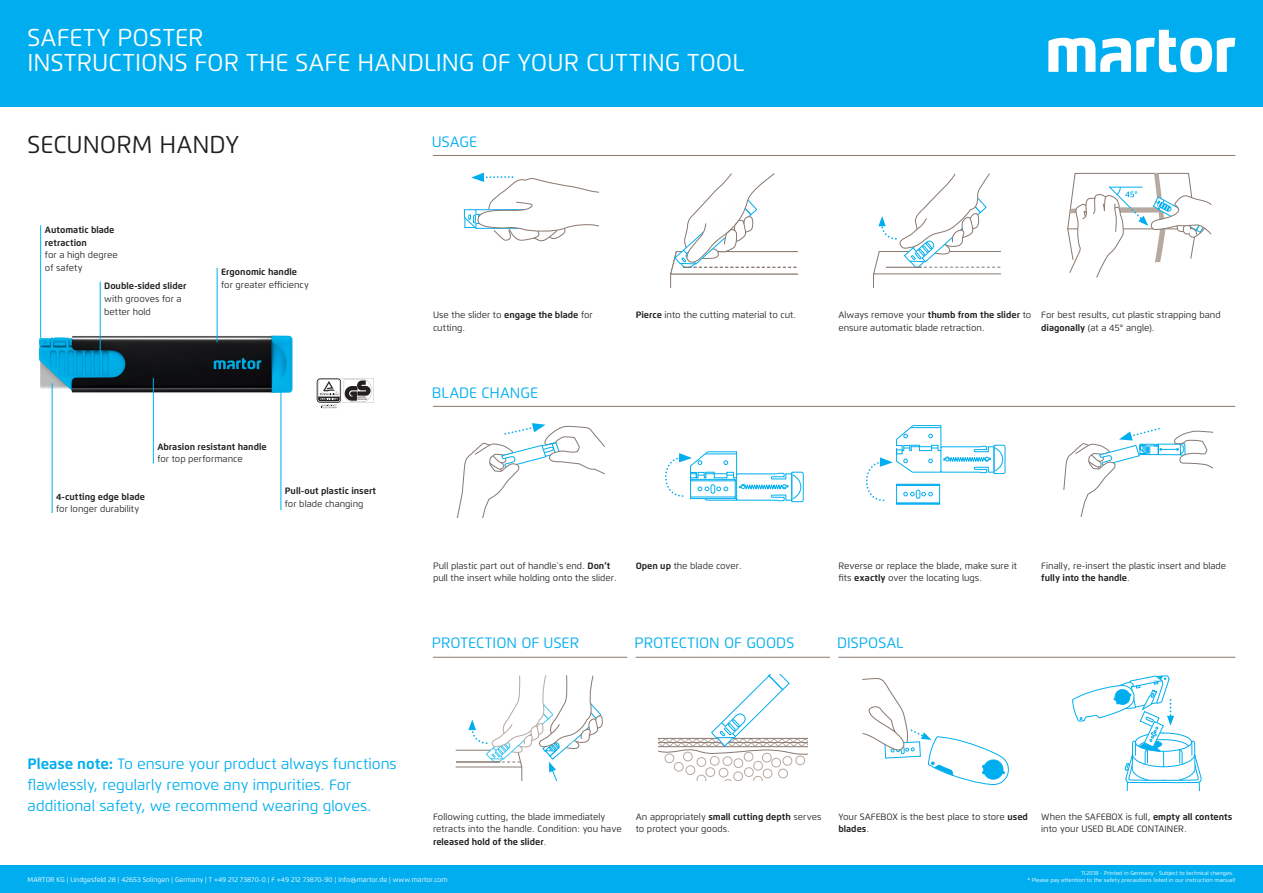
<style>
.page{position:relative;width:1263px;height:893px;background:#fff}
.page>*{position:absolute;margin:0;border:0;box-sizing:border-box;transform-origin:0 0}
.t1{font:24.38px/25.5px "Flexo";color:#fff}
.t2{font:24.38px "Flexo";color:#231f20}
.t3{font:15px/21.2px "Flexo";color:#00aeef}
.t4{font:9.15px/12.8px "Flexo";color:#231f20}
.t5{font:700 9.15px/12.8px "Flexo";color:#231f20}
.t6{font:6.82px "Flexo";color:#fff}
.t7{font:5.62px "Flexo";color:#fff}
.s1{font-weight:700}
</style>
<div class="page">
<svg style="left:317px;top:378px;width:56px;height:30px"></svg>
<img style="left:39px;top:325px;width:254px;height:81px">
<svg style="left:463px;top:173px;width:135px;height:69px"></svg>
<svg style="left:670px;top:173px;width:127px;height:114px"></svg>
<svg style="left:873px;top:173px;width:127px;height:114px"></svg>
<hr style="left:886px;top:267px;width:36px;height:1px;background:#89786e">
<svg style="left:1067px;top:173px;width:144px;height:105px"></svg>
<svg style="left:457px;top:423px;width:147px;height:94px"></svg>
<svg style="left:665px;top:451px;width:139px;height:52px"></svg>
<div style="left:896px;top:503px;width:44px;height:2px;border:1px solid #00aeef"></div>
<svg style="left:865px;top:425px;width:141px;height:77px"></svg>
<svg style="left:1064px;top:427px;width:149px;height:90px"></svg>
<svg style="left:456px;top:675px;width:147px;height:105px"></svg>
<hr style="left:456px;top:761px;width:44px;height:2px;background:#89786e">
<svg style="left:658px;top:674px;width:149px;height:106px"></svg>
<svg style="left:862px;top:678px;width:147px;height:107px"></svg>
<svg style="left:1072px;top:675px;width:130px;height:116px"></svg>
<hr style="left:40px;top:225px;width:1px;height:113px;background:#00aeef">
<hr style="left:52px;top:383px;width:1px;height:130px;background:#00aeef">
<hr style="left:153px;top:378px;width:1px;height:85px;background:#00aeef">
<hr style="left:100px;top:282px;width:1px;height:82px;background:#00aeef">
<hr style="left:217px;top:268px;width:1px;height:74px;background:#00aeef">
<hr style="left:433px;top:155px;width:802px;height:1px;background:#89786e">
<div style="left:0;top:0;width:1263px;height:106px;background:#00aeef"></div>
<div style="left:0;top:865px;width:1263px;height:28px;background:#00aeef"></div>
<svg style="left:1048px;top:30px;width:187px;height:42px"></svg>
<hr style="left:281px;top:385px;width:1px;height:125px;background:#00aeef">
<hr style="left:433px;top:406px;width:802px;height:1px;background:#89786e">
<hr style="left:433px;top:657px;width:194px;height:1px;background:#89786e">
<hr style="left:636px;top:657px;width:194px;height:1px;background:#89786e">
<hr style="left:838px;top:657px;width:397px;height:1px;background:#89786e">
<h1 class="t1" style="left:28px;top:24px;width:718px">SAFETY POSTER<br>INSTRUCTIONS FOR THE SAFE HANDLING OF YOUR CUTTING TOOL</h1>
<h1 class="t2" style="left:28px;top:130px;width:213px">SECUNORM HANDY</h1>
<p class="t5" style="left:45px;top:223px;width:71px">Automatic blade retraction</p>
<p class="t4" style="left:45px;top:249px;width:74px">for a high degree of safety</p>
<p class="t5" style="left:104px;top:279px;width:84px">Double-sided slider</p>
<p class="t4" style="left:104px;top:292px;width:79px">with grooves for a better hold</p>
<p class="t5" style="left:221px;top:266px;width:77px">Ergonomic handle</p>
<p class="t4" style="left:221px;top:278px;width:89px">for greater efficiency</p>
<p class="t5" style="left:56px;top:490px;width:90px">4-cutting edge blade</p>
<p class="t4" style="left:56px;top:503px;width:85px">for longer durability</p>
<p class="t5" style="left:157px;top:440px;width:111px">Abrasion resistant handle</p>
<p class="t4" style="left:157px;top:453px;width:87px">for top performance</p>
<p class="t5" style="left:285px;top:485px;width:93px">Pull-out plastic insert</p>
<p class="t4" style="left:285px;top:497px;width:80px">for blade changing</p>
<h2 class="t3" style="left:432px;top:131px;width:47px">USAGE</h2>
<p class="t4" style="left:433px;top:308px;width:161px">Use the slider to <span class="s1">engage the blade</span> for</p>
<p class="t4" style="left:636px;top:308px;width:162px"><span class="s1">Pierce</span> into the cutting material to cut.</p>
<p class="t4" style="left:433px;top:321px;width:34px">cutting.</p>
<h2 class="t3" style="left:432px;top:382px;width:108px">BLADE CHANGE</h2>
<p class="t4" style="left:838px;top:308px;width:194px">Always remove your <span class="s1">thumb from the slider</span> to ensure automatic blade retraction.</p>
<p class="t4" style="left:1041px;top:308px;width:181px">For best results, cut plastic strapping band <span class="s1">diagonally</span> (at a 45° angle).</p>
<p class="t4" style="left:433px;top:559px;width:179px">Pull plastic part out of handle`s end. <span class="s1">Don’t</span></p>
<p class="t4" style="left:636px;top:559px;width:107px"><span class="s1">Open up</span> the blade cover.</p>
<p class="t4" style="left:433px;top:572px;width:185px">pull the insert while holding onto the slider.</p>
<p class="t4" style="left:838px;top:559px;width:180px">Reverse or replace the blade, make sure it fits <span class="s1">exactly</span> over the locating lugs.</p>
<h2 class="t3" style="left:432px;top:633px;width:149px">PROTECTION OF USER</h2>
<h2 class="t3" style="left:634px;top:633px;width:161px">PROTECTION OF GOODS</h2>
<h2 class="t3" style="left:837px;top:633px;width:68px">DISPOSAL</h2>
<p class="t4" style="left:1041px;top:559px;width:186px">Finally, re-insert the plastic insert and blade <span class="s1">fully into the handle</span>.</p>
<h2 class="t3" style="left:28px;top:753px;width:371px"><span class="s1">Please note:</span> To ensure your product always functions flawlessly, regularly remove any impurities. For additional safety, we recommend wearing gloves.</h2>
<p class="t4" style="left:433px;top:810px;width:190px">Following cutting, the blade immediately retracts into the handle. Condition: you have <span class="s1">released hold of the slider</span>.</p>
<p class="t4" style="left:636px;top:810px;width:187px">An appropriately <span class="s1">small cutting depth</span> serves to protect your goods.</p>
<p class="t4" style="left:838px;top:810px;width:191px">Your SAFEBOX is the best place to store <span class="s1">used blades</span>.</p>
<p class="t4" style="left:1041px;top:810px;width:193px">When the SAFEBOX is full, <span class="s1">empty all contents </span>into your USED BLADE CONTAINER.</p>
<p class="t7" style="left:1081px;top:869px;width:154px">11.2018 - Printed in Germany - Subject to technical changes.</p>
<p class="t6" style="left:28px;top:876px;width:422px">MARTOR KG | Lindgesfeld 28 | 42653 Solingen | Germany | T +49 212 73870-0 | F +49 212 73870-90 | info@martor.de | www.martor.com</p>
<p class="t7" style="left:1027px;top:877px;width:209px">* Please pay attention to the safety precautions listed in our instruction manual!</p>
</div>
